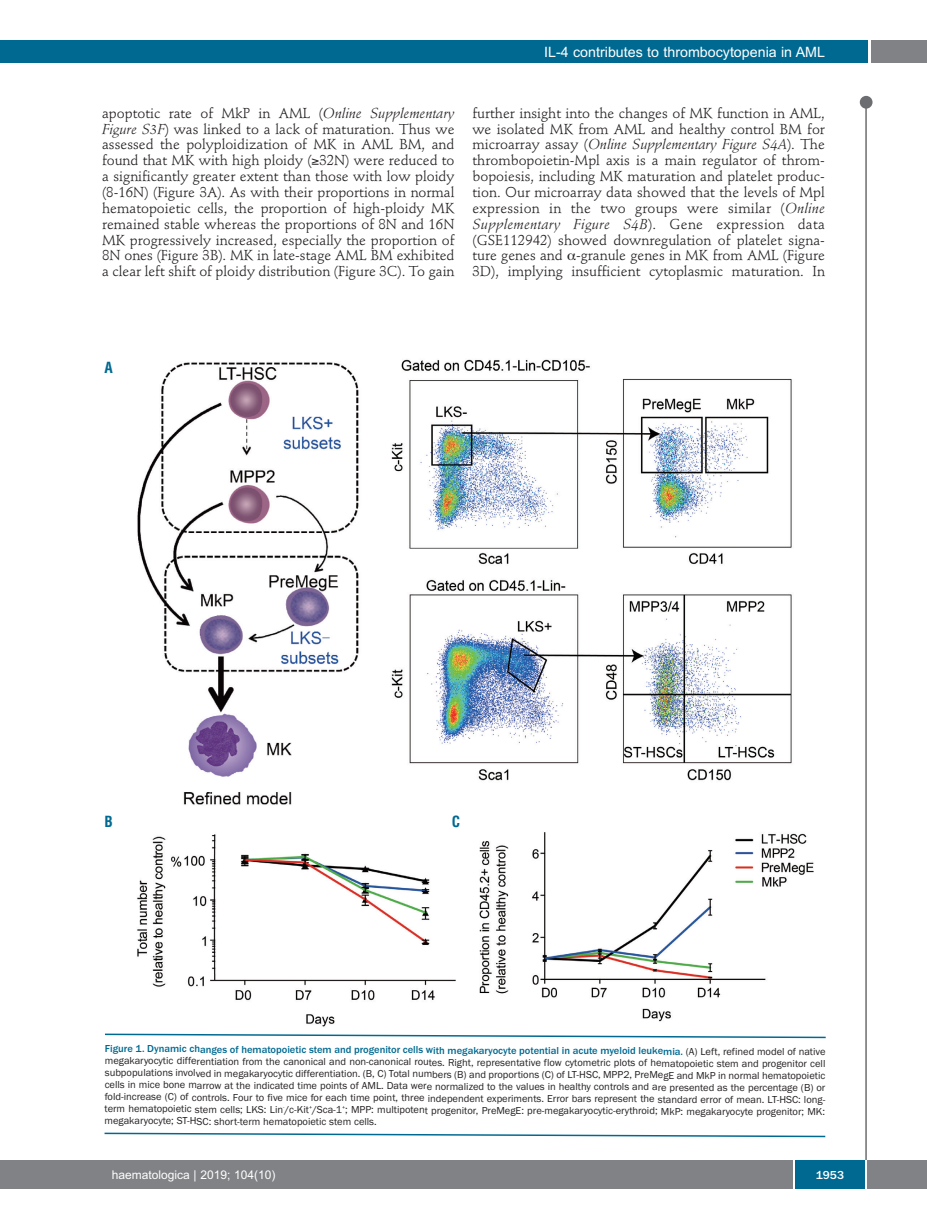
<style>
.page{position:relative;width:927px;height:1225px;background:#fff}
.page>*{position:absolute;margin:0;border:0;box-sizing:border-box;transform-origin:0 0}
.t1{font:700 condensed 15px "Helvetica";color:#006991}
.t2{font:14.25px/15.9px "Stempel Schneidler";color:#231f20;text-align:justify}
.t3{font:14.25px "Arial";color:#fff}
.t4{font:12px "Arial";color:#fff}
.t5{font:500 12px "Franklin Gothic";color:#fff}
.t6{font:10.5px/12px "Franklin Gothic";letter-spacing:-.005em;color:#231f20;text-align:justify}
.s1{font-style:italic}
.s2{font-weight:500;color:#006991}
</style>
<div class="page">
<div style="left:860px;top:96px;width:12px;height:13px;background:#6c6d70;border-radius:50%"></div>
<hr style="left:865px;top:98px;width:2px;height:1062px;background:#6c6d70">
<div style="left:871px;top:40px;width:56px;height:22px;background:#808285"></div>
<div style="left:18px;top:40px;width:849px;height:22px;background:#006991"></div>
<div style="left:17px;top:1160px;width:910px;height:28px;background:#808285"></div>
<div style="left:795px;top:1160px;width:70px;height:28px;background:#006991"></div>
<hr style="left:793px;top:1160px;width:2px;height:28px;background:#fff">
<hr style="left:865px;top:1160px;width:2px;height:28px;background:#fff">
<div style="left:0;top:40px;width:19px;height:22px;background:#006991"></div>
<div style="left:0;top:1160px;width:18px;height:28px;background:#808285"></div>
<img style="left:137px;top:359px;width:677px;height:668px">
<svg style="left:105px;top:1033px;width:721px;height:6px"></svg>
<svg style="left:104px;top:1132px;width:722px;height:6px"></svg>
<p class="t3" style="left:544px;top:44px;width:282px">IL-4 contributes to thrombocytopenia in AML</p>
<p class="t2" style="left:102px;top:106px;width:354px">apoptotic rate of MkP in AML (<span class="s1">Online Supplementary Figure S3F</span>) was linked to a lack of maturation. Thus we assessed the polyploidization of MK in AML BM, and found that MK with high ploidy (≥32N) were reduced to a significantly greater extent than those with low ploidy (8-16N) (Figure 3A). As with their proportions in normal hematopoietic cells, the proportion of high-ploidy MK remained stable whereas the proportions of 8N and 16N MK progressively increased, especially the proportion of 8N ones (Figure 3B). MK in late-stage AML BM exhibited a clear left shift of ploidy distribution (Figure 3C). To gain</p>
<p class="t2" style="left:472px;top:106px;width:354px">further insight into the changes of MK function in AML, we isolated MK from AML and healthy control BM for microarray assay (<span class="s1">Online Supplementary Figure S4A</span>). The thrombopoietin-Mpl axis is a main regulator of throm&shy;bopoiesis, including MK maturation and platelet produc&shy;tion. Our microarray data showed that the levels of Mpl expression in the two groups were similar (<span class="s1">Online Supplementary Figure S4B</span>). Gene expression data (GSE112942) showed downregulation of platelet signa&shy;ture genes and -granule genes in MK from AML (Figure 3D), implying insufficient cytoplasmic maturation. In</p>
<p class="t1" style="left:104px;top:359px;width:10px">A</p>
<p class="t1" style="left:104px;top:813px;width:10px">B</p>
<p class="t1" style="left:452px;top:813px;width:10px">C</p>
<p class="t6" style="left:105px;top:1043px;width:722px"><span class="s2">Figure 1. Dynamic changes of hematopoietic stem and progenitor cells with megakaryocyte potential in acute myeloid leukemia.</span> (A) Left, refined model of native megakaryocytic differentiation from the canonical and non-canonical routes. Right, representative flow cytometric plots of hematopoietic stem and progenitor cell subpopulations involved in megakaryocytic differentiation. (B, C) Total numbers (B) and proportions (C) of LT-HSC, MPP2, PreMegE and MkP in normal hematopoietic cells in mice bone marrow at the indicated time points of AML. Data were normalized to the values in healthy controls and are presented as the percentage (B) or fold-increase (C) of controls. Four to five mice for each time point, three independent experiments. Error bars represent the standard error of mean. LT-HSC: long&shy;term hematopoietic stem cells; LKS: Lin<sup>-</sup>/c-Kit<sup>+</sup>/Sca-1<sup>+</sup>; MPP: multipotent progenitor, PreMegE: pre-megakaryocytic-erythroid; MkP: megakaryocyte progenitor; MK:</p>
<p class="t6" style="left:105px;top:1115px;width:274px">megakaryocyte; ST-HSC: short-term hematopoietic stem cells.</p>
<p class="t4" style="left:112px;top:1167px;width:165px">haematologica | 2019; 104(10)</p>
<p class="t5" style="left:816px;top:1167px;width:30px">1953</p>
</div>
